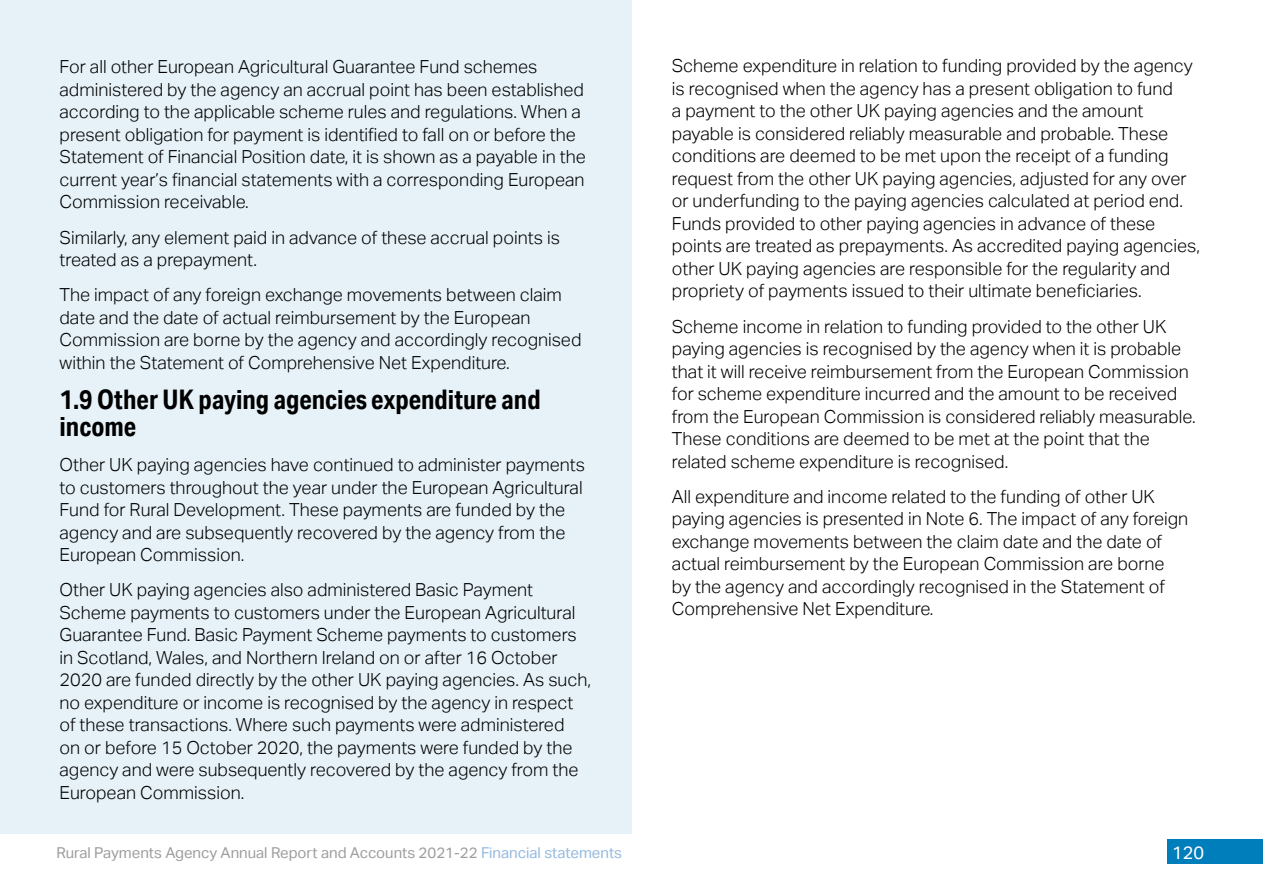
<style>
.page{position:relative;width:1263px;height:893px;background:#fff}
.page>*{position:absolute;margin:0;border:0;box-sizing:border-box;transform-origin:0 0}
.Header_3__black{font:700 27px/27px "Aktiv Grotesk Cd";color:#000}
.Body_text{font:300 18px/22.5px "Aktiv Grotesk";color:#000}
.t1{font:18px "Aktiv Grotesk";color:#fff}
.t2{font:15px "Aktiv Grotesk";color:#9d9d9c}
.s1{color:#94b9df}
</style>
<div class="page">
<div style="left:1167px;top:840px;width:96px;height:24px;background:#007dbb"></div>
<div style="left:0;top:0;width:631px;height:833px;background:#e6f2f8"></div>
<p class="Body_text" style="left:60px;top:56px;width:528px">For all other European Agricultural Guarantee Fund schemes administered by the agency an accrual point has been established according to the applicable scheme rules and regulations. When a present obligation for payment is identified to fall on or before the Statement of Financial Position date, it is shown as a payable in the current year’s financial statements with a corresponding European Commission receivable.</p>
<p class="Body_text" style="left:60px;top:226px;width:502px">Similarly, any element paid in advance of these accrual points is treated as a prepayment.</p>
<p class="Body_text" style="left:60px;top:284px;width:523px">The impact of any foreign exchange movements between claim date and the date of actual reimbursement by the European Commission are borne by the agency and accordingly recognised within the Statement of Comprehensive Net Expenditure.</p>
<p class="Header_3__black" style="left:60px;top:385px;width:483px">1.9 Other UK paying agencies expenditure and income</p>
<p class="Body_text" style="left:60px;top:454px;width:527px">Other UK paying agencies have continued to administer payments to customers throughout the year under the European Agricultural Fund for Rural Development. These payments are funded by the agency and are subsequently recovered by the agency from the European Commission.</p>
<p class="Body_text" style="left:60px;top:579px;width:533px">Other UK paying agencies also administered Basic Payment Scheme payments to customers under the European Agricultural Guarantee Fund. Basic Payment Scheme payments to customers in Scotland, Wales, and Northern Ireland on or after 16 October 2020 are funded directly by the other UK paying agencies. As such, no expenditure or income is recognised by the agency in respect of these transactions. Where such payments were administered<br>on or before 15 October 2020, the payments were funded by the agency and were subsequently recovered by the agency from the European Commission.</p>
<p class="Body_text" style="left:672px;top:55px;width:529px">Scheme expenditure in relation to funding provided by the agency is recognised when the agency has a present obligation to fund<br>a payment to the other UK paying agencies and the amount payable is considered reliably measurable and probable. These conditions are deemed to be met upon the receipt of a funding request from the other UK paying agencies, adjusted for any over or underfunding to the paying agencies calculated at period end.<br>Funds provided to other paying agencies in advance of these points are treated as prepayments. As accredited paying agencies, other UK paying agencies are responsible for the regularity and propriety of payments issued to their ultimate beneficiaries.</p>
<p class="Body_text" style="left:672px;top:315px;width:525px">Scheme income in relation to funding provided to the other UK paying agencies is recognised by the agency when it is probable that it will receive reimbursement from the European Commission for scheme expenditure incurred and the amount to be received from the European Commission is considered reliably measurable.<br>These conditions are deemed to be met at the point that the related scheme expenditure is recognised.</p>
<p class="Body_text" style="left:672px;top:485px;width:518px">All expenditure and income related to the funding of other UK paying agencies is presented in Note 6. The impact of any foreign exchange movements between the claim date and the date of actual reimbursement by the European Commission are borne by the agency and accordingly recognised in the Statement of Comprehensive Net Expenditure.</p>
<p class="t2" style="left:56px;top:844px;width:567px">Rural Payments Agency Annual Report and Accounts 2021-22 <span class="s1">Financial statements</span></p>
<p class="t1" style="left:1172px;top:842px;width:33px">120</p>
</div>
